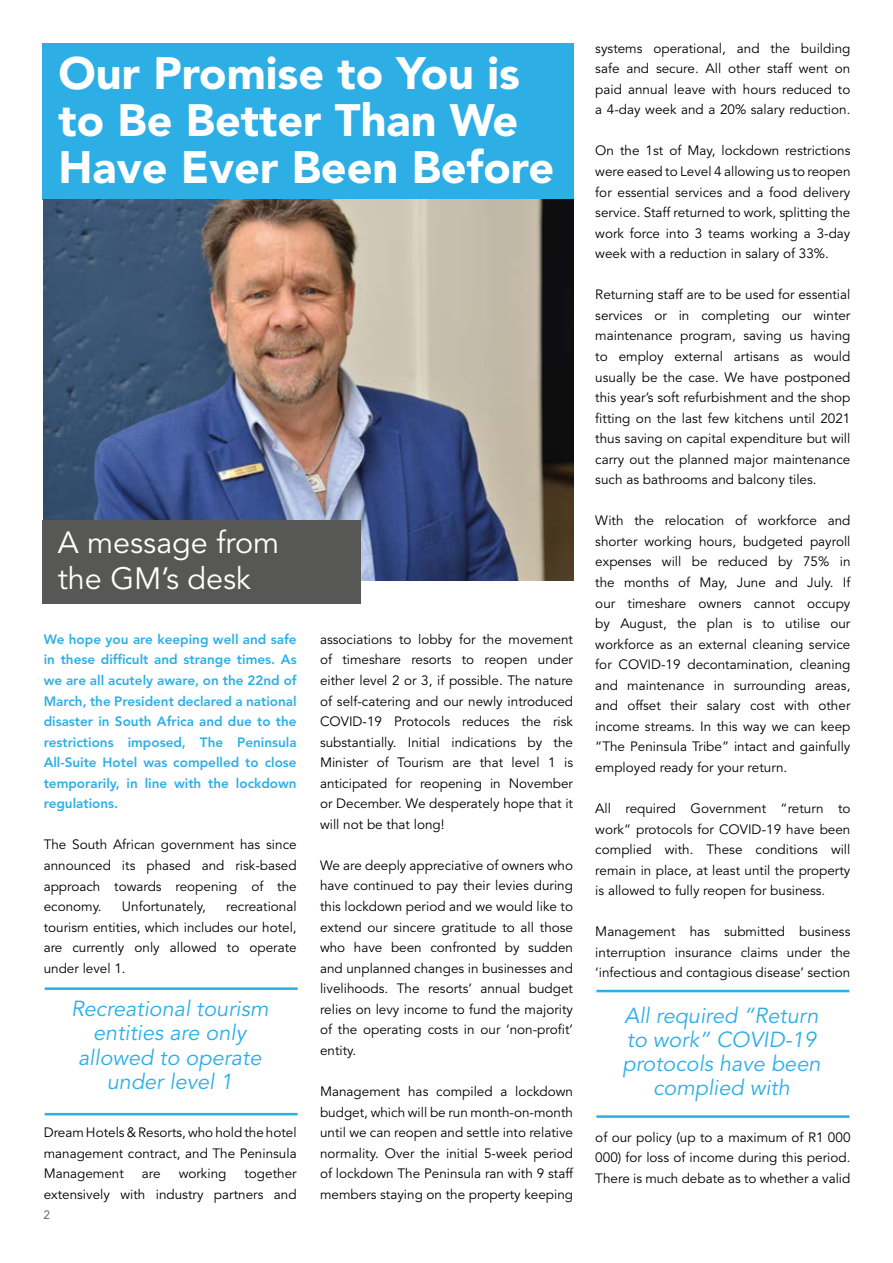
<style>
.page{position:relative;width:893px;height:1263px;background:#fff}
.page>*{position:absolute;margin:0;border:0;box-sizing:border-box;transform-origin:0 0}
.t1{font:900 45px/47.1px "Avenir LT Std";color:#fff}
.t2{font:30.6px/36px "Avenir LT Std";color:#fff}
.t3{font:italic 21.6px/24.3px "Avenir LT Std";color:#2dafe6;text-align:center}
.t4{font:13.5px/20.5px "Avenir LT Std";color:#000;text-align:justify}
.t5{font:800 13.5px/20.5px "Avenir LT Std";color:#2dafe6;text-align:justify}
.t6{font:12px "Avenir LT Std";color:#575756}
</style>
<div class="page">
<div style="left:43px;top:43px;width:531px;height:157px;background:#2dafe6"></div>
<img style="left:44px;top:200px;width:529px;height:381px">
<hr style="left:45px;top:987px;width:253px;height:3px;background:#2dafe6">
<hr style="left:45px;top:1113px;width:253px;height:2px;background:#2dafe6">
<hr style="left:596px;top:990px;width:253px;height:2px;background:#2dafe6">
<hr style="left:596px;top:1115px;width:253px;height:3px;background:#2dafe6">
<div style="left:43px;top:521px;width:318px;height:83px;background:#575756"></div>
<p class="t4" style="left:595px;top:38px;width:257px">systems operational, and the building safe and secure. All other staff went on paid annual leave with hours reduced to a 4-day week and a 20% salary reduction.</p>
<p class="t4" style="left:595px;top:141px;width:257px">On the 1st of May, lockdown restrictions were eased to Level 4 allowing us to reopen for essential services and a food delivery service. Staff returned to work, splitting the work force into 3 teams working a 3-day week with a reduction in salary of 33%.</p>
<p class="t4" style="left:595px;top:285px;width:257px">Returning staff are to be used for essential services or in completing our winter maintenance program, saving us having to employ external artisans as would usually be the case. We have postponed this year’s soft refurbishment and the shop fitting on the last few kitchens until 2021 thus saving on capital expenditure but will carry out the planned major maintenance such as bathrooms and balcony tiles.</p>
<p class="t4" style="left:595px;top:511px;width:257px">With the relocation of workforce and shorter working hours, budgeted payroll expenses will be reduced by 75% in the months of May, June and July. If our timeshare owners cannot occupy by August, the plan is to utilise our workforce as an external cleaning service for COVID-19 decontamination, cleaning and maintenance in surrounding areas, and offset their salary cost with other income streams. In this way we can keep “The Peninsula Tribe” intact and gainfully employed ready for your return.</p>
<p class="t4" style="left:595px;top:798px;width:257px">All required Government “return to work” protocols for COVID-19 have been complied with. These conditions will remain in place, at least until the property is allowed to fully reopen for business.</p>
<p class="t4" style="left:595px;top:922px;width:257px">Management has submitted business interruption insurance claims under the ‘infectious and contagious disease’ section</p>
<h1 class="t1" style="left:58px;top:50px;width:497px">Our Promise to You is to Be Better Than We<br>Have Ever Been Before</h1>
<h2 class="t2" style="left:58px;top:525px;width:223px">A message from the GM’s desk</h2>
<p class="t4" style="left:320px;top:629px;width:255px">associations to lobby for the movement of timeshare resorts to reopen under either level 2 or 3, if possible. The nature of self-catering and our newly introduced COVID-19 Protocols reduces the risk substantially. Initial indications by the Minister of Tourism are that level 1 is anticipated for reopening in November or December. We desperately hope that it will not be that long!</p>
<p class="t4" style="left:320px;top:855px;width:255px">We are deeply appreciative of owners who have continued to pay their levies during this lockdown period and we would like to extend our sincere gratitude to all those who have been confronted by sudden and unplanned changes in businesses and livelihoods. The resorts’ annual budget relies on levy income to fund the majority of the operating costs in our ‘non-profit’ entity.</p>
<p class="t4" style="left:320px;top:1081px;width:255px">Management has compiled a lockdown budget, which will be run month-on-month until we can reopen and settle into relative normality. Over the initial 5-week period of lockdown The Peninsula ran with 9 staff members staying on the property keeping</p>
<p class="t5" style="left:44px;top:629px;width:255px">We hope you are keeping well and safe in these difficult and strange times. As we are all acutely aware, on the 22nd of March, the President declared a national disaster in South Africa and due to the restrictions imposed, The Peninsula All-Suite Hotel was compelled to close temporarily, in line with the lockdown regulations.</p>
<p class="t4" style="left:44px;top:835px;width:254px">The South African government has since announced its phased and risk-based approach towards reopening of the economy.</p>
<p class="t4" style="left:122px;top:896px;width:85px">Unfortunately,</p>
<p class="t4" style="left:44px;top:896px;width:255px;text-indent:183px">recreational tourism entities, which includes our hotel, are currently only allowed to operate under level 1.</p>
<h3 class="t3" style="left:71px;top:997px;width:199px">Recreational tourism entities are only allowed to operate under level 1</h3>
<h3 class="t3" style="left:622px;top:1004px;width:199px">All required “Return to work” COVID-19 protocols have been complied with</h3>
<p class="t4" style="left:44px;top:1122px;width:255px">Dream Hotels &amp; Resorts, who hold the hotel management contract, and The Peninsula Management</p>
<p class="t4" style="left:595px;top:1127px;width:257px">of our policy (up to a maximum of R1 000<br>000) for loss of income during this period.<br>There is much debate as to whether a valid</p>
<p class="t4" style="left:44px;top:1164px;width:254px;text-align:right">together<br>extensively with industry partners and</p>
<p class="t4" style="left:142px;top:1164px;width:20px">are</p>
<p class="t4" style="left:179px;top:1164px;width:49px">working</p>
<p class="t6" style="left:44px;top:1208px;width:8px">2</p>
</div>
